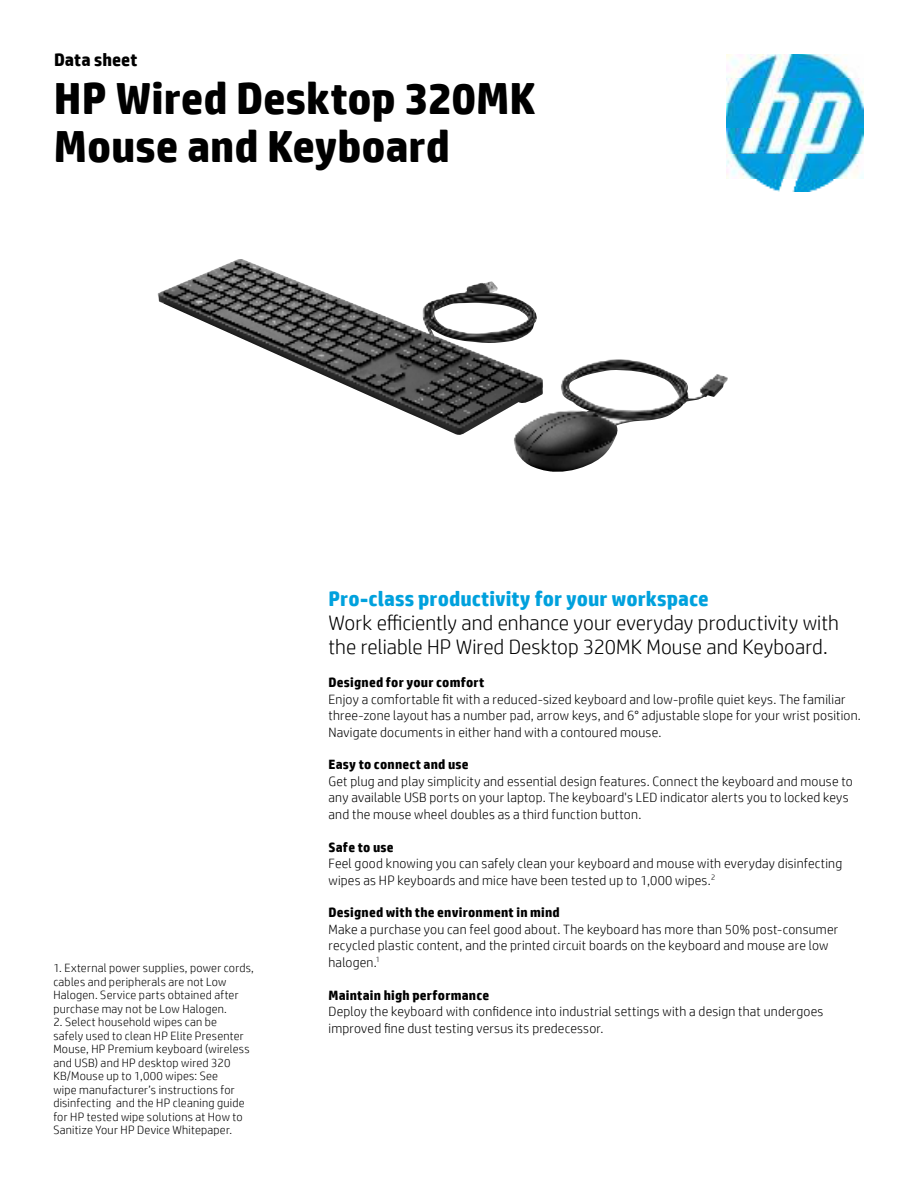
<style>
.page{position:relative;width:918px;height:1188px;background:#fff}
.page>*{position:absolute;margin:0;border:0;box-sizing:border-box;transform-origin:0 0}
.t1{font:700 45px/48px "HP Simplified";color:#000}
.t2{font:300 21px/24px "HP Simplified";color:#000}
.t3{font:700 21px "HP Simplified";color:#00a1dd}
.t4{font:700 18px "HP Simplified";color:#000}
.t5{font:300 13.5px/16.5px "HP Simplified";letter-spacing:.015em;color:#000}
.t6{font:700 13.5px "HP Simplified";letter-spacing:.015em;color:#000}
.t7{font:300 12px/13.5px "HP Simplified";letter-spacing:.02em;color:#000}
</style>
<div class="page">
<img style="left:727px;top:54px;width:137px;height:137px">
<img style="left:157px;top:259px;width:571px;height:213px">
<h3 class="t4" style="left:54px;top:52px;width:85px">Data sheet</h3>
<h1 class="t1" style="left:54px;top:76px;width:483px">HP Wired Desktop 320MK<br>Mouse and Keyboard</h1>
<p class="t7" style="left:53px;top:961px;width:202px">1. External power supplies, power cords, cables and peripherals are not Low Halogen. Service parts obtained after purchase may not be Low Halogen.</p>
<p class="t7" style="left:53px;top:1015px;width:198px">2. Select household wipes can be safely used to clean HP Elite Presenter Mouse, HP Premium keyboard (wireless and USB) and HP desktop wired 320<br>KB/Mouse up to 1,000 wipes: See<br>wipe manufacturer’s instructions for disinfecting and the HP cleaning guide for HP tested wipe solutions at How to Sanitize Your HP Device Whitepaper.</p>
<h2 class="t3" style="left:328px;top:590px;width:382px">Pro-class productivity for your workspace</h2>
<h2 class="t2" style="left:328px;top:611px;width:512px">Work efficiently and enhance your everyday productivity with the reliable HP Wired Desktop 320MK Mouse and Keyboard.</h2>
<p class="t6" style="left:328px;top:677px;width:157px">Designed for your comfort</p>
<p class="t5" style="left:328px;top:690px;width:534px">Enjoy a comfortable fit with a reduced-sized keyboard and low-profile quiet keys. The familiar three-zone layout has a number pad, arrow keys, and 6° adjustable slope for your wrist position.<br>Navigate documents in either hand with a contoured mouse.</p>
<p class="t6" style="left:328px;top:759px;width:142px">Easy to connect and use</p>
<p class="t5" style="left:328px;top:773px;width:526px">Get plug and play simplicity and essential design features. Connect the keyboard and mouse to any available USB ports on your laptop. The keyboard's LED indicator alerts you to locked keys and the mouse wheel doubles as a third function button.</p>
<p class="t6" style="left:328px;top:841px;width:67px">Safe to use</p>
<p class="t5" style="left:328px;top:855px;width:515px">Feel good knowing you can safely clean your keyboard and mouse with everyday disinfecting wipes as HP keyboards and mice have been tested up to 1,000 wipes.<sup>2</sup></p>
<p class="t6" style="left:328px;top:907px;width:233px">Designed with the environment in mind</p>
<p class="t5" style="left:328px;top:921px;width:511px">Make a purchase you can feel good about. The keyboard has more than 50% post-consumer recycled plastic content, and the printed circuit boards on the keyboard and mouse are low halogen.<sup>1</sup></p>
<p class="t6" style="left:328px;top:989px;width:162px">Maintain high performance</p>
<p class="t5" style="left:328px;top:1003px;width:496px">Deploy the keyboard with confidence into industrial settings with a design that undergoes improved fine dust testing versus its predecessor.</p>
</div>
